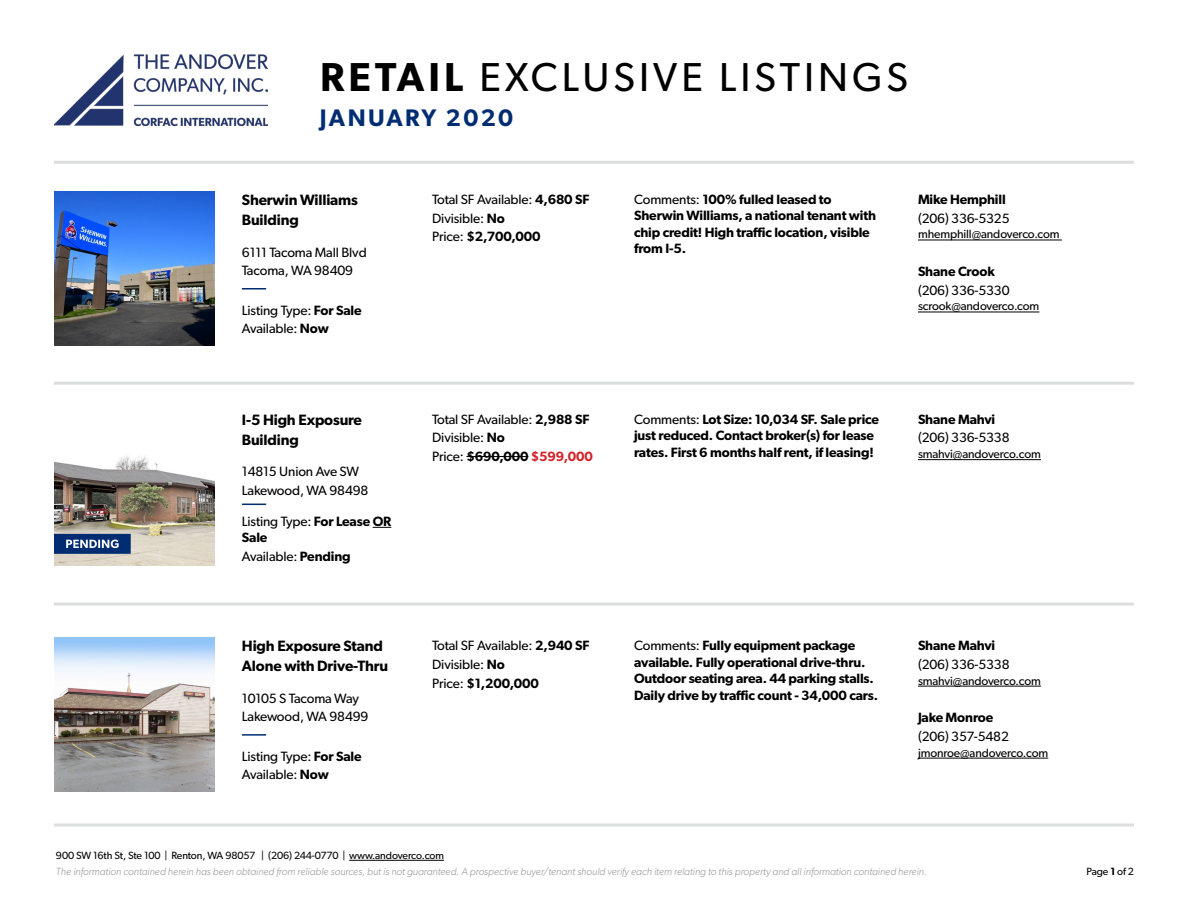
<style>
.page{position:relative;width:1188px;height:918px;background:#fff}
.page>*{position:absolute;margin:0;border:0;box-sizing:border-box;transform-origin:0 0}
.t1{font:40.5px "Gibson";letter-spacing:.1em;color:#000}
.t2{font:600 24px "Gibson";letter-spacing:.1em;color:#002d72}
.t3{font:600 15px/19.8px "Gibson";letter-spacing:-.01em;color:#000}
.t4{font:600 13.5px/16.5px "Gibson";letter-spacing:-.01em;color:#000}
.t5{font:13.5px/18.8px "Gibson";letter-spacing:-.01em;color:#000}
.t6{font:12px "Gibson";letter-spacing:-.01em;color:#000}
.t7{font:italic 300 10.5px "Gibson";color:#939598}
.t8{font:10.5px "Gibson";letter-spacing:-.01em;color:#000}
.s1{font-weight:600}
.s2{font-weight:400}
.s3{font-weight:600;color:#d2232a}
</style>
<div class="page">
<hr style="left:54px;top:382px;width:1080px;height:3px;background:#dcddde">
<hr style="left:54px;top:603px;width:1080px;height:3px;background:#dcddde">
<hr style="left:54px;top:161px;width:1080px;height:3px;background:#dcddde">
<hr style="left:54px;top:824px;width:1080px;height:3px;background:#dcddde">
<hr style="left:349px;top:860px;width:95px;height:1px;background:#000">
<img style="left:54px;top:192px;width:160px;height:153px">
<hr style="left:242px;top:288px;width:24px;height:2px;background:#002d72">
<hr style="left:918px;top:240px;width:144px;height:1px;background:#000">
<hr style="left:918px;top:312px;width:121px;height:1px;background:#000">
<img style="left:54px;top:54px;width:214px;height:72px">
<img style="left:54px;top:456px;width:160px;height:109px">
<svg style="left:242px;top:504px;width:24px;height:1px"></svg>
<hr style="left:466px;top:456px;width:62px;height:1px;background:#000">
<hr style="left:918px;top:459px;width:123px;height:1px;background:#000">
<svg style="left:373px;top:527px;width:18px;height:1px"></svg>
<div style="left:54px;top:534px;width:77px;height:20px;background:#002d72;border:2px solid #002d72"></div>
<svg style="left:66px;top:540px;width:53px;height:8px"></svg>
<img style="left:54px;top:638px;width:160px;height:153px">
<hr style="left:242px;top:734px;width:24px;height:2px;background:#002d72">
<hr style="left:918px;top:686px;width:123px;height:1px;background:#000">
<hr style="left:918px;top:758px;width:130px;height:1px;background:#000">
<h1 class="t1" style="left:320px;top:53px;width:590px"><span class="s1">RETAIL</span> EXCLUSIVE LISTINGS</h1>
<h2 class="t2" style="left:320px;top:103px;width:195px">JANUARY 2020</h2>
<p class="t3" style="left:242px;top:190px;width:118px">Sherwin Williams<br>Building</p>
<p class="t5" style="left:242px;top:242px;width:126px">6111 Tacoma Mall Blvd<br>Tacoma, WA 98409</p>
<p class="t5" style="left:432px;top:190px;width:159px">Total SF Available: <span class="s1">4,680 SF<br></span>Divisible: <span class="s1">No<br></span>Price: <span class="s1">$2,700,000</span></p>
<p class="t4" style="left:918px;top:191px;width:89px">Mike Hemphill</p>
<p class="t4" style="left:634px;top:191px;width:243px"><span class="s2">Comments:</span> 100% fulled leased to<br>Sherwin Williams, a national tenant with chip credit! High traffic location, visible from I-5.</p>
<p class="t5" style="left:918px;top:208px;width:93px">(206) 336-5325</p>
<p class="t6" style="left:918px;top:227px;width:143px">mhemphill@andoverco.com</p>
<p class="t4" style="left:918px;top:263px;width:78px">Shane Crook</p>
<p class="t5" style="left:918px;top:280px;width:93px">(206) 336-5330</p>
<p class="t5" style="left:242px;top:300px;width:121px">Listing Type: <span class="s1">For Sale</span></p>
<p class="t6" style="left:918px;top:299px;width:123px">scrook@andoverco.com</p>
<p class="t5" style="left:242px;top:319px;width:88px">Available: <span class="s1">Now</span></p>
<p class="t3" style="left:242px;top:410px;width:122px">I-5 High Exposure<br>Building</p>
<p class="t5" style="left:242px;top:462px;width:128px">14815 Union Ave SW<br>Lakewood, WA 98498</p>
<p class="t4" style="left:242px;top:513px;width:151px"><span class="s2">Listing Type:</span> For Lease OR<br>Sale</p>
<p class="t5" style="left:242px;top:547px;width:110px">Available: <span class="s1">Pending</span></p>
<p class="t3" style="left:242px;top:636px;width:148px">High Exposure Stand<br>Alone with Drive-Thru</p>
<p class="t5" style="left:242px;top:688px;width:128px">10105 S Tacoma Way<br>Lakewood, WA 98499</p>
<p class="t5" style="left:432px;top:409px;width:162px">Total SF Available: <span class="s1">2,988 SF<br></span>Divisible: <span class="s1">No<br></span>Price: <span class="s1">$690,000</span> <span class="s3">$599,000</span></p>
<p class="t4" style="left:918px;top:410px;width:79px">Shane Mahvi</p>
<p class="t4" style="left:634px;top:410px;width:247px"><span class="s2">Comments:</span> Lot Size: 10,034 SF. Sale price just reduced. Contact broker(s) for lease rates. First 6 months half rent, if leasing!</p>
<p class="t5" style="left:918px;top:428px;width:93px">(206) 336-5338</p>
<p class="t6" style="left:918px;top:447px;width:124px">smahvi@andoverco.com</p>
<p class="t5" style="left:432px;top:636px;width:159px">Total SF Available: <span class="s1">2,940 SF<br></span>Divisible: <span class="s1">No<br></span>Price: <span class="s1">$1,200,000</span></p>
<p class="t4" style="left:918px;top:637px;width:79px">Shane Mahvi</p>
<p class="t4" style="left:634px;top:637px;width:246px"><span class="s2">Comments:</span> Fully equipment package available. Fully operational drive-thru.<br>Outdoor seating area. 44 parking stalls.<br>Daily drive by traffic count - 34,000 cars.</p>
<p class="t5" style="left:918px;top:655px;width:93px">(206) 336-5338</p>
<p class="t6" style="left:918px;top:673px;width:124px">smahvi@andoverco.com</p>
<p class="t4" style="left:918px;top:709px;width:77px">Jake Monroe</p>
<p class="t5" style="left:918px;top:727px;width:92px">(206) 357-5482</p>
<p class="t5" style="left:242px;top:746px;width:121px">Listing Type: <span class="s1">For Sale</span></p>
<p class="t6" style="left:918px;top:745px;width:132px">jmonroe@andoverco.com</p>
<p class="t5" style="left:242px;top:765px;width:88px">Available: <span class="s1">Now</span></p>
<p class="t8" style="left:56px;top:849px;width:390px">900 SW 16th St, Ste 100 | Renton, WA 98057 | (206) 244-0770 | www.andoverco.com</p>
<p class="t7" style="left:56px;top:865px;width:872px">The information contained herein has been obtained from reliable sources, but is not guaranteed. A prospective buyer/tenant should verify each item relating to this property and all information contained herein.</p>
<p class="t8" style="left:1086px;top:865px;width:49px">Page <span class="s1">1</span> of 2</p>
</div>
